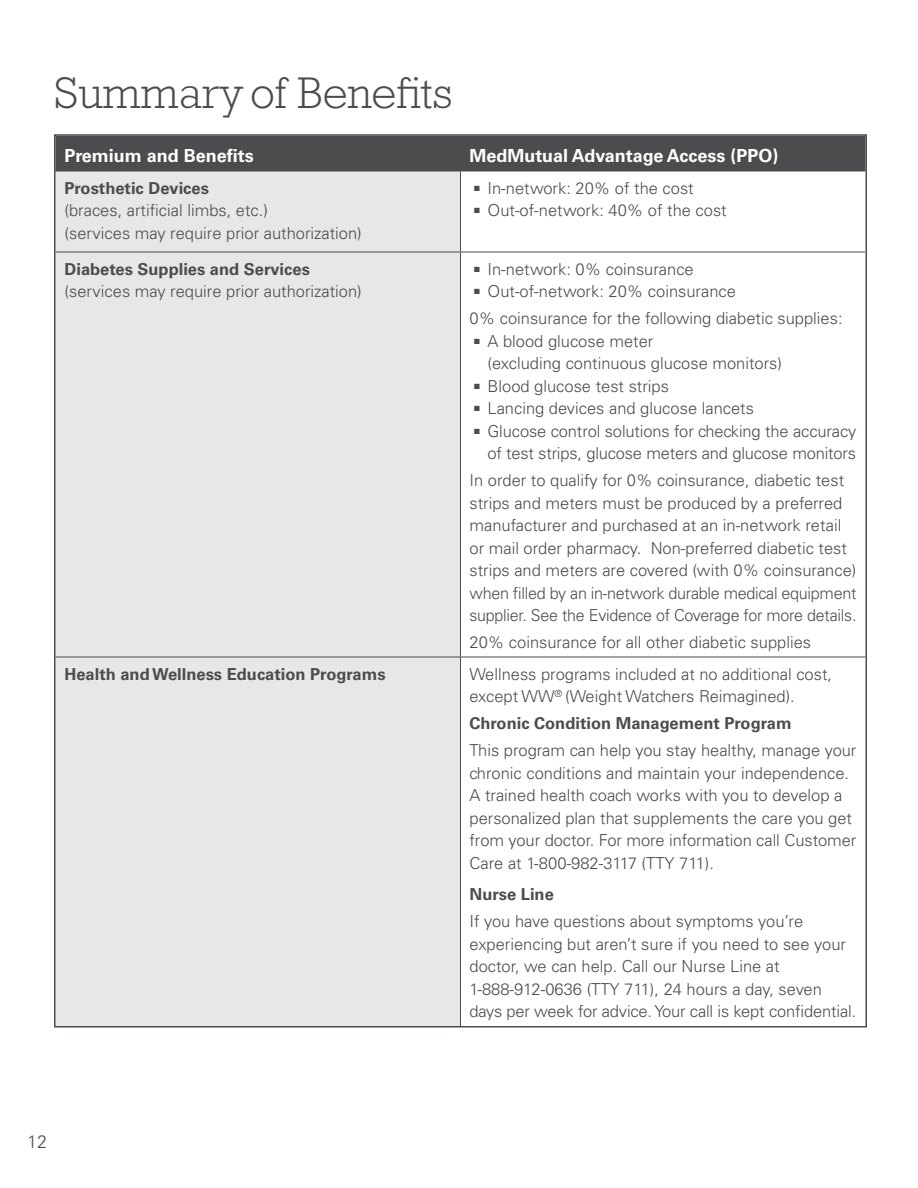
<style>
.page{position:relative;width:918px;height:1188px;background:#fff}
.page>*{position:absolute;margin:0;border:0;box-sizing:border-box;transform-origin:0 0}
.t1{font:300 45px "Rockwell Std";color:#4b4c4d}
.t2{font:700 18px "Univers LT Std";color:#fff}
.t3{font:300 18px "Univers LT Std";color:#4b4c4d}
.t4{font:300 16.5px/22.5px "Univers LT Std";color:#4b4c4d}
.t5{font:700 16.5px "Univers LT Std";color:#4b4c4d}
</style>
<div class="page">
<div style="left:57px;top:137px;width:807px;height:34px;background:#4b4c4d"></div>
<div style="left:57px;top:172px;width:403px;height:853px;background:#e6e7e9"></div>
<hr style="left:460px;top:171px;width:1px;height:81px;background:#4b4c4d">
<hr style="left:460px;top:252px;width:1px;height:405px;background:#4b4c4d">
<hr style="left:460px;top:657px;width:1px;height:369px;background:#4b4c4d">
<hr style="left:56px;top:171px;width:404px;height:1px;background:#4b4c4d">
<hr style="left:460px;top:171px;width:406px;height:1px;background:#4b4c4d">
<hr style="left:56px;top:252px;width:404px;height:1px;background:#4b4c4d">
<hr style="left:460px;top:252px;width:406px;height:1px;background:#4b4c4d">
<hr style="left:56px;top:657px;width:404px;height:1px;background:#4b4c4d">
<hr style="left:460px;top:657px;width:406px;height:1px;background:#4b4c4d">
<h1 class="t1" style="left:54px;top:67px;width:400px">Summary of Benefits</h1>
<p class="t2" style="left:64px;top:145px;width:191px">Premium and Benefits</p>
<p class="t2" style="left:470px;top:145px;width:311px">MedMutual Advantage Access (PPO)</p>
<p class="t5" style="left:64px;top:178px;width:146px">Prosthetic Devices</p>
<p class="t4" style="left:64px;top:199px;width:205px">(braces, artificial limbs, etc.)</p>
<p class="t4" style="left:64px;top:221px;width:299px">(services may require prior authorization)</p>
<p class="t4" style="left:474px;top:176px;width:221px">■ In-network: 20% of the cost</p>
<p class="t4" style="left:474px;top:199px;width:254px">■ Out-of-network: 40% of the cost</p>
<p class="t5" style="left:64px;top:259px;width:247px">Diabetes Supplies and Services</p>
<p class="t4" style="left:64px;top:280px;width:299px">(services may require prior authorization)</p>
<p class="t4" style="left:474px;top:257px;width:221px">■ In-network: 0% coinsurance</p>
<p class="t4" style="left:474px;top:280px;width:263px">■ Out-of-network: 20% coinsurance</p>
<p class="t4" style="left:470px;top:307px;width:375px">0% coinsurance for the following diabetic supplies:</p>
<p class="t4" style="left:488px;top:329px;width:296px;text-indent:-14px">■ A blood glucose meter<br>(excluding continuous glucose monitors)</p>
<p class="t4" style="left:474px;top:374px;width:197px">■ Blood glucose test strips</p>
<p class="t4" style="left:474px;top:397px;width:282px">■ Lancing devices and glucose lancets</p>
<p class="t4" style="left:474px;top:419px;width:384px;text-align:right">■ Glucose control solutions for checking the accuracy of test strips, glucose meters and glucose monitors</p>
<p class="t4" style="left:470px;top:469px;width:389px">In order to qualify for 0% coinsurance, diabetic test strips and meters must be produced by a preferred manufacturer and purchased at an in-network retail or mail order pharmacy. Non-preferred diabetic test strips and meters are covered (with 0% coinsurance) when filled by an in-network durable medical equipment supplier. See the Evidence of Coverage for more details.</p>
<p class="t4" style="left:470px;top:631px;width:343px">20% coinsurance for all other diabetic supplies</p>
<p class="t5" style="left:64px;top:664px;width:323px">Health and Wellness Education Programs</p>
<p class="t4" style="left:470px;top:662px;width:364px">Wellness programs included at no additional cost, except WW<sup>®</sup> (Weight Watchers Reimagined).</p>
<p class="t5" style="left:470px;top:714px;width:324px">Chronic Condition Management Program</p>
<p class="t4" style="left:470px;top:739px;width:388px">This program can help you stay healthy, manage your chronic conditions and maintain your independence.<br>A trained health coach works with you to develop a personalized plan that supplements the care you get from your doctor. For more information call Customer Care at 1-800-982-3117 (TTY 711).</p>
<p class="t5" style="left:470px;top:885px;width:86px">Nurse Line</p>
<p class="t4" style="left:470px;top:910px;width:388px">If you have questions about symptoms you’re experiencing but aren’t sure if you need to see your doctor, we can help. Call our Nurse Line at 1-888-912-0636 (TTY 711), 24 hours a day, seven days per week for advice. Your call is kept confidential.</p>
<p class="t3" style="left:27px;top:1130px;width:22px">12</p>
</div>
